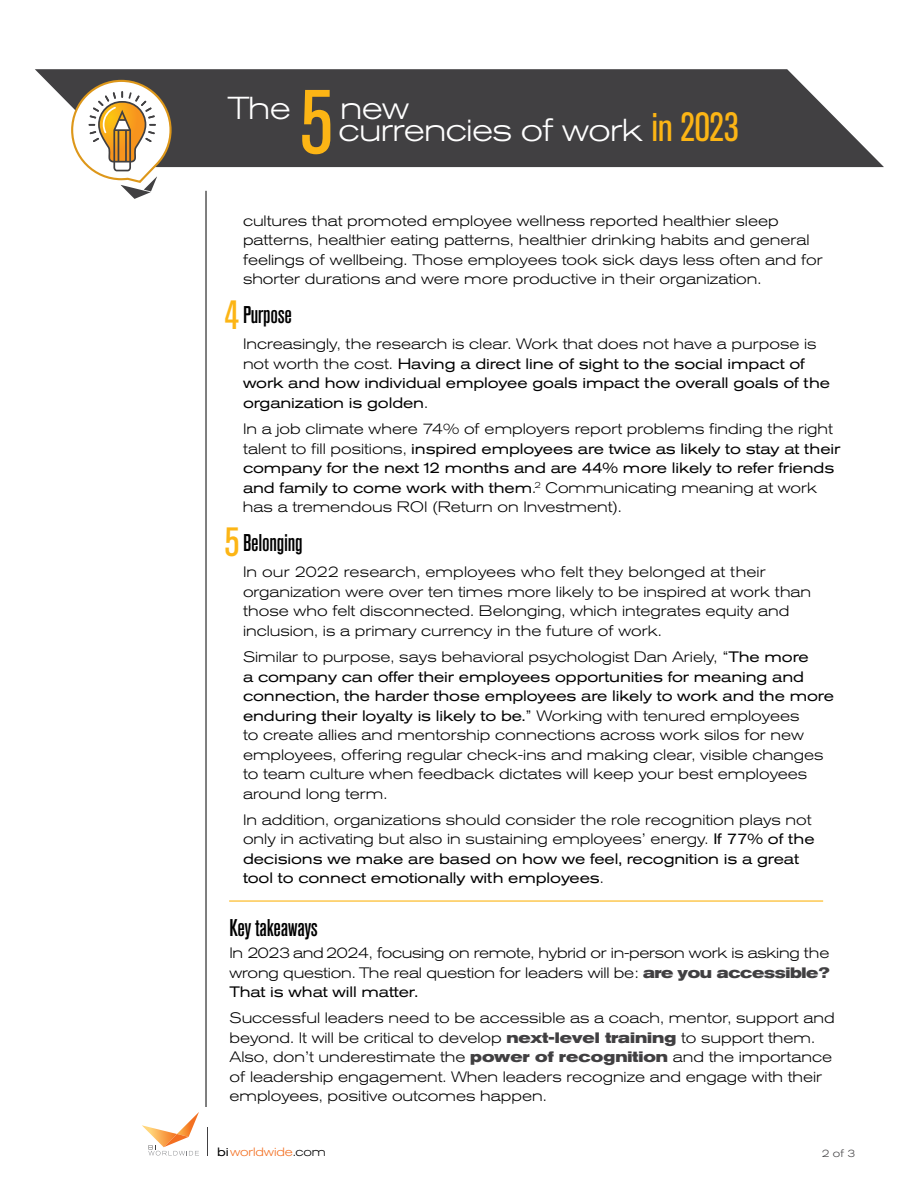
<style>
.page{position:relative;width:918px;height:1188px;background:#fff}
.page>*{position:absolute;margin:0;border:0;box-sizing:border-box;transform-origin:0 0}
.t1{font:condensed 90px "Akzidenz Grotesk BE";color:#fcb515}
.t2{font:condensed 40.5px "Akzidenz Grotesk BE";letter-spacing:-.015em;color:#fcb515}
.t3{font:300 expanded 31.5px/22.4px "Akzidenz Grotesk BE";letter-spacing:-.02em;color:#fff}
.t4{font:500 condensed 24px "Akzidenz Grotesk BE";letter-spacing:-.01em;color:#000}
.t5{font:300 expanded 15px/19.5px "Akzidenz Grotesk BE";color:#000}
.t6{font:expanded 15px/19.5px "Akzidenz Grotesk BE";letter-spacing:-.01em;color:#000}
.t7{font:300 expanded 12px "Akzidenz Grotesk BE";letter-spacing:-.01em;color:#f36f21}
.t8{font:300 expanded 10.5px "Akzidenz Grotesk BE";color:#414042}
.s1{font-weight:300}
.s2{font-weight:400}
.s3{font-weight:700;color:#414042}
.s4{font-weight:400;color:#000}
.s5{color:#000}
</style>
<div class="page">
<hr style="left:206px;top:191px;width:1px;height:916px;background:#000">
<svg style="left:142px;top:1112px;width:57px;height:44px"></svg>
<svg style="left:35px;top:69px;width:849px;height:98px;background:#545355"></svg>
<svg style="left:70px;top:79px;width:103px;height:120px"></svg>
<hr style="left:229px;top:900px;width:594px;height:2px;background:#fcb515">
<h1 class="t1" style="left:300px;top:72px;width:35px">5</h1>
<h3 class="t3" style="left:228px;top:97px;width:65px">The</h3>
<h3 class="t3" style="left:339px;top:97px;width:306px">new<br>currencies of work</h3>
<h2 class="t2" style="left:652px;top:105px;width:89px">in 2023</h2>
<p class="t5" style="left:243px;top:211px;width:581px">cultures that promoted employee wellness reported healthier sleep patterns, healthier eating patterns, healthier drinking habits and general feelings of wellbeing. Those employees took sick days less often and for shorter durations and were more productive in their organization.</p>
<h3 class="t4" style="left:243px;top:301px;width:51px">Purpose</h3>
<p class="t6" style="left:243px;top:334px;width:589px"><span class="s1">Increasingly, the research is clear. Work that does not have a purpose is not worth the cost.</span> Having a direct line of sight to the social impact of work and how individual employee goals impact the overall goals of the organization is golden<span class="s1">.</span></p>
<p class="t5" style="left:243px;top:419px;width:599px">In a job climate where 74% of employers report problems finding the right talent to fill positions, <span class="s2">inspired employees are twice as likely to stay at their company for the next 12 months and are 44% more likely to refer friends and family to come work with them</span>.<sup>2</sup> Communicating meaning at work has a tremendous ROI (Return on Investment).</p>
<h3 class="t4" style="left:243px;top:529px;width:61px">Belonging</h3>
<p class="t5" style="left:243px;top:563px;width:570px">In our 2022 research, employees who felt they belonged at their organization were over ten times more likely to be inspired at work than those who felt disconnected. Belonging, which integrates equity and inclusion, is a primary currency in the future of work.</p>
<p class="t5" style="left:243px;top:647px;width:593px">Similar to purpose, says behavioral psychologist Dan Ariely, “<span class="s2">The more<br>a company can offer their employees opportunities for meaning and connection, the harder those employees are likely to work and the more enduring their loyalty is likely to be.</span>” Working with tenured employees<br>to create allies and mentorship connections across work silos for new employees, offering regular check-ins and making clear, visible changes to team culture when feedback dictates will keep your best employees around long term.</p>
<p class="t5" style="left:243px;top:810px;width:573px">In addition, organizations should consider the role recognition plays not only in activating but also in sustaining employees’ energy. <span class="s2">If 77% of the decisions we make are based on how we feel, recognition is a great tool to connect emotionally with employees</span>.</p>
<h3 class="t4" style="left:230px;top:914px;width:90px">Key takeaways</h3>
<p class="t5" style="left:230px;top:943px;width:602px;text-align:justify">In 2023 and 2024, focusing on remote, hybrid or in-person work is asking the wrong question. The real question for leaders will be: <span class="s3">are you accessible?<br></span><span class="s2">That is what will matter.</span></p>
<p class="t5" style="left:230px;top:1009px;width:607px">Successful leaders need to be accessible as a coach, mentor, support and beyond. It will be critical to develop <span class="s3">next-level training</span> to support them.<br>Also, don’t underestimate the <span class="s3">power of recognition</span> and the importance of leadership engagement. When leaders recognize and engage with their employees, positive outcomes happen.</p>
<h2 class="t2" style="left:224px;top:292px;width:17px">4</h2>
<h2 class="t2" style="left:224px;top:519px;width:17px">5</h2>
<p class="t7" style="left:217px;top:1145px;width:110px"><span class="s4">bi</span>worldwide<span class="s5">.com</span></p>
<p class="t8" style="left:822px;top:1147px;width:35px">2 of 3</p>
</div>
